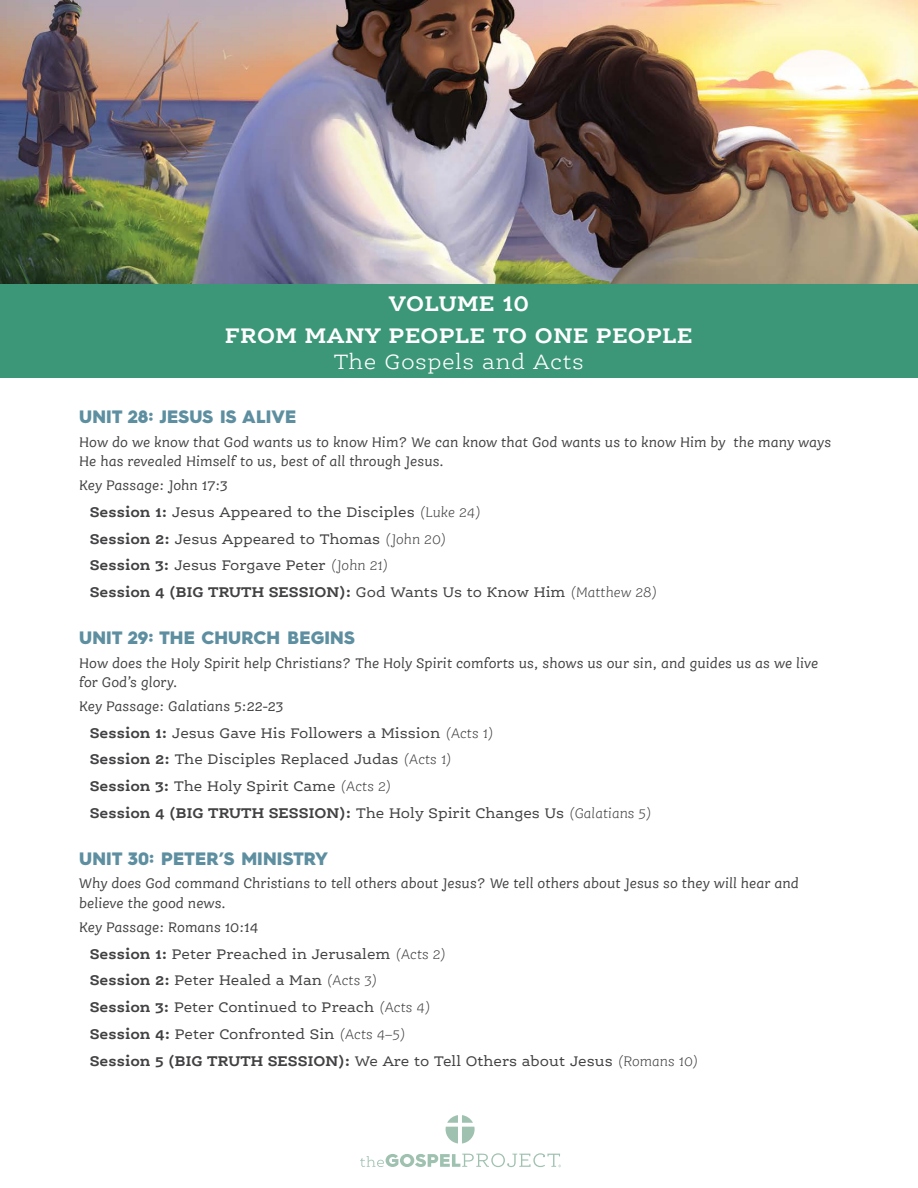
<style>
.page{position:relative;width:918px;height:1188px;background:#fff}
.page>*{position:absolute;margin:0;border:0;box-sizing:border-box;transform-origin:0 0}
.Volume_title{font:700 22.5px/26.1px "Ernestine Pro";letter-spacing:.025em;color:#fff;text-align:center}
.unit_title{font:900 18px "Hurme Geometric Sans 4";letter-spacing:.01em;color:#5d8fa0}
.session{font:15px "Ernestine Pro";color:#414042}
.bpq_key_passage{font:italic 15px/19.5px "Ernestine Pro";color:#414042}
.session-2{font:700 15px "Ernestine Pro";color:#414042}
.s1{font-weight:300}
.s2{font-weight:700}
.s3{font-weight:300;font-style:italic}
.s4{font-weight:400}
</style>
<div class="page">
<svg style="left:446px;top:1115px;width:29px;height:29px"></svg>
<svg style="left:360px;top:1153px;width:201px;height:14px"></svg>
<img style="left:0;top:0;width:918px;height:284px">
<div style="left:0;top:284px;width:918px;height:94px;background:#3b9777"></div>
<p class="Volume_title" style="left:389px;top:290px;width:142px">VOLUME 10</p>
<p class="Volume_title" style="left:225px;top:322px;width:469px">FROM MANY PEOPLE TO ONE PEOPLE<br><span class="s1">The Gospels and Acts</span></p>
<p class="unit_title" style="left:79px;top:404px;width:219px">UNIT 28: JESUS IS ALIVE</p>
<p class="bpq_key_passage" style="left:79px;top:432px;width:754px">How do we know that God wants us to know Him? We can know that God wants us to know Him by the many ways<br>He has revealed Himself to us, best of all through Jesus.</p>
<p class="bpq_key_passage" style="left:79px;top:475px;width:150px">Key Passage: John 17:3</p>
<p class="session" style="left:90px;top:503px;width:393px"><span class="s2">Session 1:</span> Jesus Appeared to the Disciples <span class="s3">(Luke 24)</span></p>
<p class="session" style="left:90px;top:529px;width:359px"><span class="s2">Session 2:</span> Jesus Appeared to Thomas <span class="s3">(John 20)</span></p>
<p class="session" style="left:90px;top:556px;width:301px"><span class="s2">Session 3:</span> Jesus Forgave Peter <span class="s3">(John 21)</span></p>
<p class="session-2" style="left:90px;top:583px;width:570px">Session 4 (BIG TRUTH SESSION): <span class="s4">God Wants Us to Know Him</span> <span class="s3">(Matthew 28)</span></p>
<p class="unit_title" style="left:79px;top:625px;width:277px">UNIT 29: THE CHURCH BEGINS</p>
<p class="bpq_key_passage" style="left:79px;top:653px;width:741px">How does the Holy Spirit help Christians? The Holy Spirit comforts us, shows us our sin, and guides us as we live for God’s glory.</p>
<p class="bpq_key_passage" style="left:79px;top:696px;width:206px">Key Passage: Galatians 5:22-23</p>
<p class="session" style="left:90px;top:724px;width:406px"><span class="s2">Session 1:</span> Jesus Gave His Followers a Mission <span class="s3">(Acts 1)</span></p>
<p class="session" style="left:90px;top:750px;width:364px"><span class="s2">Session 2:</span> The Disciples Replaced Judas <span class="s3">(Acts 1)</span></p>
<p class="session" style="left:90px;top:777px;width:304px"><span class="s2">Session 3:</span> The Holy Spirit Came <span class="s3">(Acts 2)</span></p>
<p class="session-2" style="left:90px;top:803px;width:564px">Session 4 (BIG TRUTH SESSION): <span class="s4">The Holy Spirit Changes Us</span> <span class="s3">(Galatians 5)</span></p>
<p class="unit_title" style="left:79px;top:846px;width:250px">UNIT 30: PETER’S MINISTRY</p>
<p class="bpq_key_passage" style="left:79px;top:874px;width:721px">Why does God command Christians to tell others about Jesus? We tell others about Jesus so they will hear and believe the good news.</p>
<p class="bpq_key_passage" style="left:79px;top:917px;width:181px">Key Passage: Romans 10:14</p>
<p class="session" style="left:90px;top:945px;width:358px"><span class="s2">Session 1:</span> Peter Preached in Jerusalem <span class="s3">(Acts 2)</span></p>
<p class="session" style="left:90px;top:971px;width:290px"><span class="s2">Session 2:</span> Peter Healed a Man <span class="s3">(Acts 3)</span></p>
<p class="session" style="left:90px;top:998px;width:343px"><span class="s2">Session 3:</span> Peter Continued to Preach <span class="s3">(Acts 4)</span></p>
<p class="session" style="left:90px;top:1025px;width:318px"><span class="s2">Session 4:</span> Peter Confronted Sin <span class="s3">(Acts 4–5)</span></p>
<p class="session" style="left:90px;top:1052px;width:611px"><span class="s2">Session 5 (BIG TRUTH SESSION):</span> We Are to Tell Others about Jesus <span class="s3">(Romans 10)</span></p>
</div>
